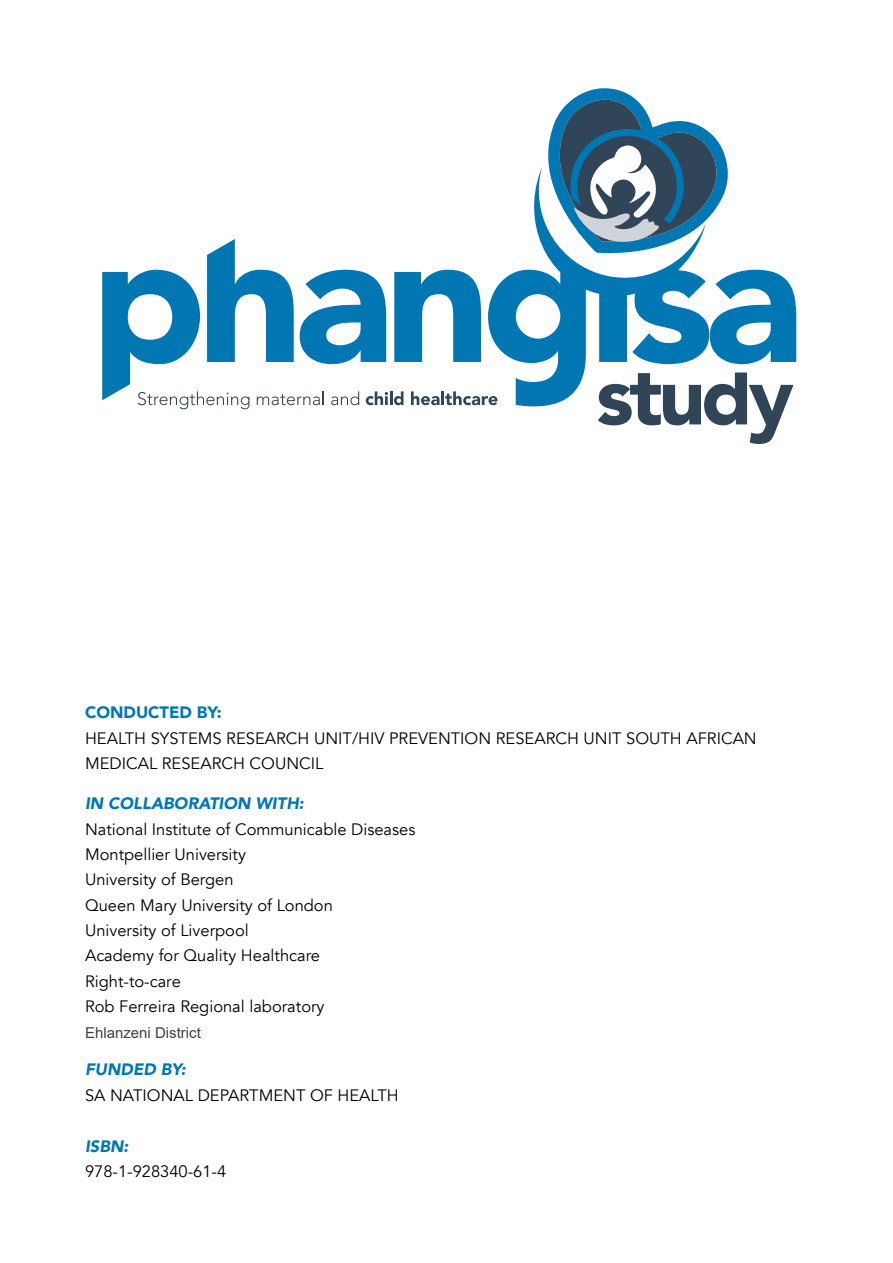
<style>
.page{position:relative;width:893px;height:1263px;background:#fff}
.page>*{position:absolute;margin:0;border:0;box-sizing:border-box;transform-origin:0 0}
.t1{font:16.5px/25.3px "Avenir";color:#000}
.t2{font:italic 900 16.5px "Avenir";color:#0077b3}
.t3{font:900 16.5px "Avenir";color:#0077b3}
.t4{font:15px "Arial";color:#404040}
</style>
<div class="page">
<svg style="left:102px;top:239px;width:694px;height:167px"></svg>
<svg style="left:598px;top:372px;width:195px;height:72px"></svg>
<svg style="left:523px;top:88px;width:206px;height:219px"></svg>
<svg style="left:138px;top:391px;width:111px;height:18px"></svg>
<svg style="left:257px;top:391px;width:67px;height:14px"></svg>
<svg style="left:331px;top:391px;width:28px;height:14px"></svg>
<svg style="left:366px;top:391px;width:37px;height:14px"></svg>
<svg style="left:411px;top:391px;width:86px;height:14px"></svg>
<p class="t3" style="left:85px;top:698px;width:138px">CONDUCTED BY:</p>
<p class="t1" style="left:85px;top:725px;width:673px">HEALTH SYSTEMS RESEARCH UNIT/HIV PREVENTION RESEARCH UNIT SOUTH AFRICAN<br>MEDICAL RESEARCH COUNCIL</p>
<p class="t2" style="left:85px;top:790px;width:220px">IN COLLABORATION WITH:</p>
<p class="t1" style="left:85px;top:816px;width:332px">National Institute of Communicable Diseases<br>Montpellier University<br>University of Bergen<br>Queen Mary University of London<br>University of Liverpool<br>Academy for Quality Healthcare<br>Right-to-care<br>Rob Ferreira Regional laboratory</p>
<p class="t4" style="left:85px;top:1022px;width:117px">Ehlanzeni District</p>
<p class="t2" style="left:85px;top:1056px;width:102px">FUNDED BY:</p>
<p class="t1" style="left:85px;top:1082px;width:315px">SA NATIONAL DEPARTMENT OF HEALTH</p>
<p class="t2" style="left:85px;top:1132px;width:45px">ISBN:</p>
<p class="t1" style="left:85px;top:1159px;width:143px">978-1-928340-61-4</p>
</div>
